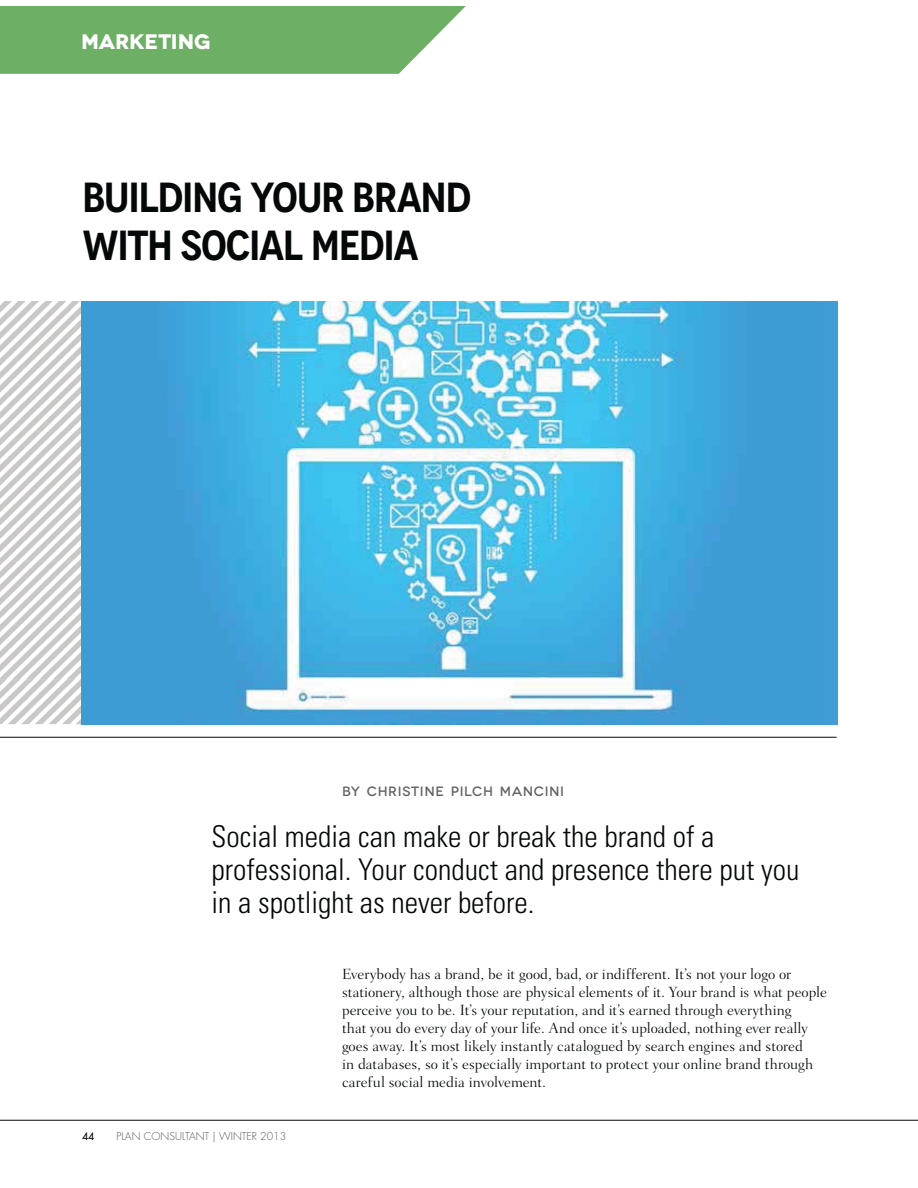
<style>
.page{position:relative;width:918px;height:1188px;background:#fff}
.page>*{position:absolute;margin:0;border:0;box-sizing:border-box;transform-origin:0 0}
.t1{font:600 42px/48px "Novecentonarrow";letter-spacing:-.035em;color:#040809}
.t2{font:300 condensed 30px/33px "Univers LT Std";color:#040809}
.t3{font:700 21px "Novecentowide";letter-spacing:-.005em;color:#fff}
.t4{font:300 15px/18px "Fairfield LT Std";color:#040809}
.t5{font:500 13.5px "Novecentowide";letter-spacing:.05em;color:#626366}
.t6{font:300 10.5px "Futura Std";color:#58585a}
.t7{font:500 10.5px "Futura Std";color:#040809}
</style>
<div class="page">
<hr style="left:0;top:1120px;width:918px;height:1px;background:#040809">
<svg style="left:0;top:301px;width:81px;height:423px"></svg>
<hr style="left:0;top:737px;width:837px;height:1px;background:#040809">
<svg style="left:0;top:7px;width:465px;height:67px;background:#78b471"></svg>
<img style="left:81px;top:301px;width:756px;height:423px">
<h3 class="t3" style="left:81px;top:29px;width:131px">MARKETING</h3>
<h1 class="t1" style="left:82px;top:174px;width:391px">BUILDING YOUR BRAND<br>WITH SOCIAL MEDIA</h1>
<p class="t5" style="left:342px;top:784px;width:224px">BY CHRISTINE PILCH MANCINI</p>
<h2 class="t2" style="left:212px;top:821px;width:589px">Social media can make or break the brand of a professional. Your conduct and presence there put you in a spotlight as never before.</h2>
<p class="t7" style="left:82px;top:1130px;width:14px">44</p>
<p class="t6" style="left:117px;top:1130px;width:171px">PLAN CONSULTANT | WINTER 2013</p>
<p class="t4" style="left:342px;top:966px;width:486px">Everybody has a brand, be it good, bad, or indifferent. It’s not your logo or stationery, although those are physical elements of it. Your brand is what people perceive you to be. It’s your reputation, and it’s earned through everything<br>that you do every day of your life. And once it’s uploaded, nothing ever really goes away. It’s most likely instantly catalogued by search engines and stored<br>in databases, so it’s especially important to protect your online brand through careful social media involvement.</p>
</div>
